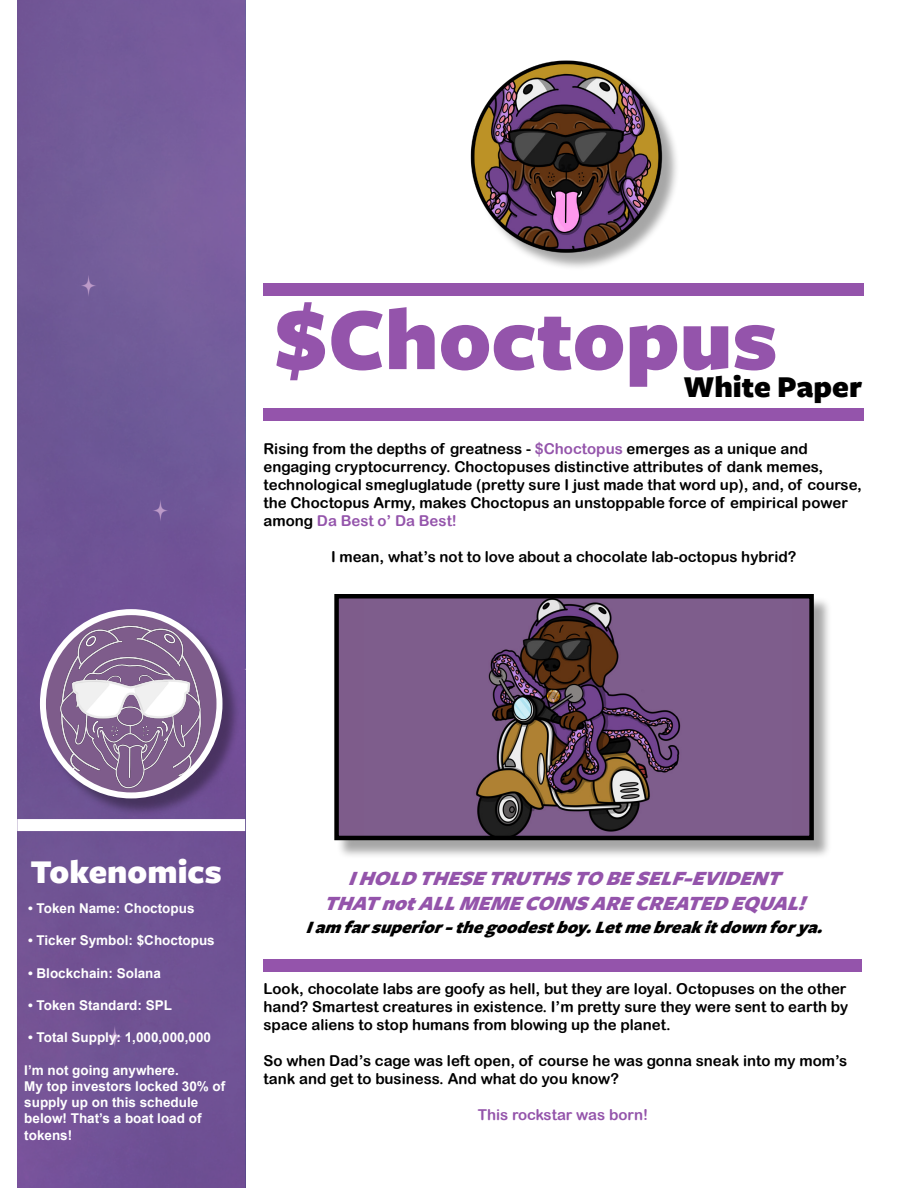
<style>
.page{position:relative;width:918px;height:1188px;background:#fff}
.page>*{position:absolute;margin:0;border:0;box-sizing:border-box;transform-origin:0 0}
.t1{font:900 91.5px "Freight Sans";color:#9454ab}
.t2{font:900 34.5px "Freight Sans";color:#fff}
.t3{font:900 31.5px "Freight Sans";color:#000}
.t4{font:italic 900 21px/25.2px "Freight Sans";color:#9454ab;text-align:center}
.t5{font:italic 900 18px "Freight Sans";color:#000}
.t6{font:15px/18px "Arial Rounded MT Bold";color:#000}
.t7{font:15px "Arial Rounded MT Bold";color:#9454ab}
.t8{font:700 13.5px/16.2px "Arial";color:#fff}
.s1{color:#9454ab}
</style>
<div class="page">
<div style="left:17px;top:0;width:228px;height:1188px;background:#705596"></div>
<div style="left:264px;top:408px;width:600px;height:13px;background:#9454ab"></div>
<div style="left:264px;top:283px;width:600px;height:13px;background:#9454ab"></div>
<div style="left:264px;top:959px;width:598px;height:13px;background:#9454ab"></div>
<div style="left:474px;top:63px;width:206px;height:208px;background:#000;opacity:.35"></div>
<img style="left:470px;top:60px;width:207px;height:201px">
<div style="left:43px;top:612px;width:198px;height:205px;background:#000;opacity:.35"></div>
<img style="left:43px;top:612px;width:176px;height:183px">
<div style="left:40px;top:609px;width:182px;height:189px;border:6px solid #fff;border-radius:50%"></div>
<div style="left:336px;top:596px;width:497px;height:263px;background:#000;opacity:.35"></div>
<div style="left:337px;top:596px;width:475px;height:242px;background:#7e5c8b"></div>
<img style="left:476px;top:599px;width:205px;height:236px">
<div style="left:334px;top:594px;width:480px;height:246px;border:4px solid #000"></div>
<div style="left:17px;top:819px;width:228px;height:12px;background:#fff"></div>
<h1 class="t1" style="left:274px;top:291px;width:505px">$Choctopus</h1>
<h3 class="t3" style="left:683px;top:370px;width:180px">White Paper</h3>
<p class="t6" style="left:264px;top:439px;width:600px">Rising from the depths of greatness - <span class="s1">$Choctopus</span> emerges as a unique and engaging cryptocurrency. Choctopuses distinctive attributes of dank memes, technological smegluglatude (pretty sure I just made that word up), and, of course, the Choctopus Army, makes Choctopus an unstoppable force of empirical power among <span class="s1">Da Best o’ Da Best!</span></p>
<p class="t6" style="left:331px;top:547px;width:467px">I mean, what’s not to love about a chocolate lab-octopus hybrid?</p>
<h2 class="t2" style="left:31px;top:853px;width:192px">Tokenomics</h2>
<p class="t8" style="left:28px;top:900px;width:168px">• Token Name: Choctopus</p>
<p class="t8" style="left:28px;top:933px;width:188px">• Ticker Symbol: $Choctopus</p>
<p class="t8" style="left:28px;top:965px;width:135px">• Blockchain: Solana</p>
<p class="t8" style="left:28px;top:998px;width:145px">• Token Standard: SPL</p>
<p class="t8" style="left:28px;top:1030px;width:185px">• Total Supply: 1,000,000,000</p>
<p class="t8" style="left:24px;top:1062px;width:203px">I’m not going anywhere.<br>My top investors locked 30% of supply up on this schedule below! That’s a boat load of tokens!</p>
<h3 class="t4" style="left:323px;top:867px;width:491px">IHOLDTHESETRUTHSTOBESELF-EVIDENT<br>THATnotALLMEMECOINSARECREATEDEQUAL!</h3>
<p class="t5" style="left:305px;top:918px;width:526px">Iam farsuperior-thegoodestboy.Letmebreakitdownforya.</p>
<p class="t6" style="left:264px;top:980px;width:586px;text-align:justify">Look, chocolate labs are goofy as hell, but they are loyal. Octopuses on the other hand? Smartest creatures in existence. I’m pretty sure they were sent to earth by space aliens to stop humans from blowing up the planet.</p>
<p class="t6" style="left:264px;top:1052px;width:585px">So when Dad’s cage was left open, of course he was gonna sneak into my mom’s tank and get to business. And what do you know?</p>
<p class="t7" style="left:478px;top:1106px;width:172px">This rockstar was born!</p>
</div>
